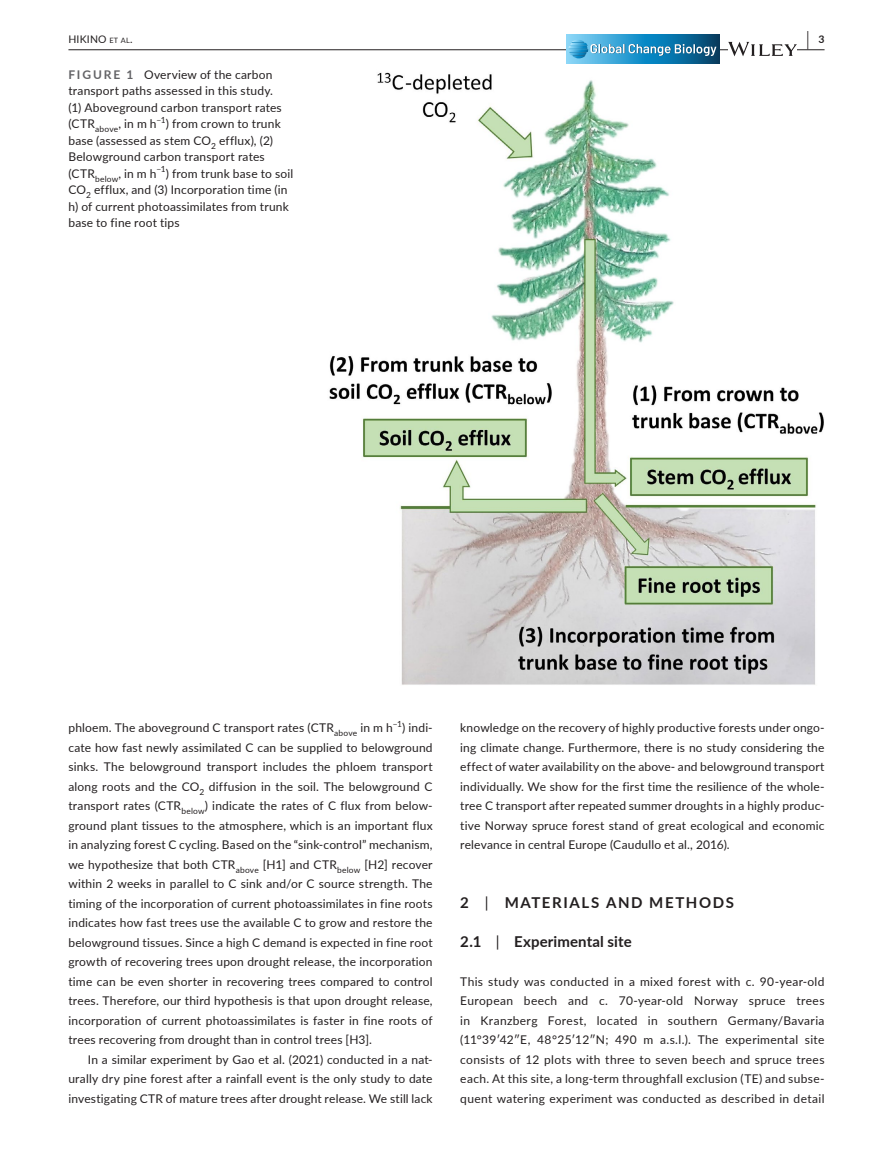
<style>
.page{position:relative;width:893px;height:1174px;background:#fff}
.page>*{position:absolute;margin:0;border:0;box-sizing:border-box;transform-origin:0 0}
.t1{font:700 19.5px "Lato";color:#231f20;scale:.43 1}
.t2{font:700 15px "Lato";letter-spacing:.11em;color:#231f20}
.t3{font:700 15px "Lato";letter-spacing:.01em;color:#231f20}
.t4{font:12px/19.5px "Lato";letter-spacing:.015em;color:#231f20;text-align:justify}
.t5{font:10.5px "Lato";letter-spacing:.015em;color:#231f20}
.t6{font:8.4px "Lato";color:#231f20}
.s1{font-size:7.35px}
.s2{font-weight:700;color:#636366}
.s3{font-weight:400}
</style>
<div class="page">
<hr style="left:68px;top:49px;width:756px;height:1px;background:#231f20">
<svg style="left:567px;top:34px;width:153px;height:30px"></svg>
<svg style="left:568px;top:40px;width:149px;height:18px"></svg>
<svg style="left:728px;top:42px;width:69px;height:14px"></svg>
<img style="left:329px;top:72px;width:495px;height:613px">
<p class="t5" style="left:68px;top:31px;width:66px">HIKINO <span class="s1">et al</span>.</p>
<h1 class="t1" style="left:807px;top:25px;width:43px">| <sup>3</sup></h1>
<p class="t4" style="left:68px;top:66px;width:215px;line-height:16.5px;text-align:left"><span class="s2">FIGURE 1</span> Overview of the carbon transport paths assessed in this study. (1) Aboveground carbon transport rates (CTR<sub>above</sub>, in m h</p>
<p class="t6" style="left:157px;top:114px;width:11px">−1</p>
<p class="t4" style="left:68px;top:115px;width:214px;line-height:16.5px;text-align:left;text-indent:97px">) from crown to trunk base (assessed as stem CO<sub>2</sub> efflux), (2)<br>Belowground carbon transport rates (CTR<sub>below</sub>, in m h</p>
<p class="t6" style="left:157px;top:163px;width:11px">−1</p>
<p class="t4" style="left:68px;top:165px;width:226px;line-height:16.5px;text-align:left;text-indent:97px">) from trunk base to soil<br>CO<sub>2</sub> efflux, and (3) Incorporation time (in h) of current photoassimilates from trunk base to fine root tips</p>
<p class="t4" style="left:68px;top:717px;width:326px">phloem. The aboveground C transport rates (CTR<sub>above</sub> in m h</p>
<p class="t6" style="left:393px;top:718px;width:11px">−1</p>
<p class="t4" style="left:68px;top:717px;width:366px;text-indent:334px">) indi&shy;cate how fast newly assimilated C can be supplied to belowground sinks. The belowground transport includes the phloem transport along roots and the CO<sub>2</sub> diffusion in the soil. The belowground C transport rates (CTR<sub>below</sub>) indicate the rates of C flux from below&shy;ground plant tissues to the atmosphere, which is an important flux in analyzing forest C cycling. Based on the “sink-control” mechanism, we hypothesize that both CTR<sub>above</sub> [H1] and CTR<sub>below</sub> [H2] recover within 2 weeks in parallel to C sink and/or C source strength. The timing of the incorporation of current photoassimilates in fine roots indicates how fast trees use the available C to grow and restore the belowground tissues. Since a high C demand is expected in fine root growth of recovering trees upon drought release, the incorporation time can be even shorter in recovering trees compared to control trees. Therefore, our third hypothesis is that upon drought release, incorporation of current photoassimilates is faster in fine roots of trees recovering from drought than in control trees [H3].</p>
<p class="t4" style="left:68px;top:1049px;width:366px;text-indent:20px">In a similar experiment by Gao et al. (2021) conducted in a nat&shy;urally dry pine forest after a rainfall event is the only study to date investigating CTR of mature trees after drought release. We still lack</p>
<p class="t4" style="left:460px;top:717px;width:366px">knowledge on the recovery of highly productive forests under ongo&shy;ing climate change. Furthermore, there is no study considering the effect of water availability on the above- and belowground transport individually. We show for the first time the resilience of the whole&shy;tree C transport after repeated summer droughts in a highly produc&shy;tive Norway spruce forest stand of great ecological and economic relevance in central Europe (Caudullo et al., 2016).</p>
<p class="t2" style="left:460px;top:891px;width:275px">2 <span class="s3">|</span> MATERIALS AND METHODS</p>
<p class="t3" style="left:460px;top:930px;width:173px">2.1 <span class="s3">|</span> Experimental site</p>
<p class="t4" style="left:460px;top:971px;width:366px">This study was conducted in a mixed forest with c. 90-year-old European beech and c. 70-year-old Norway spruce trees in Kranzberg Forest, located in southern Germany/Bavaria (11°39′42″E, 48°25′12″N; 490 m a.s.l.). The experimental site consists of 12 plots with three to seven beech and spruce trees each. At this site, a long-term throughfall exclusion (TE) and subse&shy;quent watering experiment was conducted as described in detail</p>
</div>
